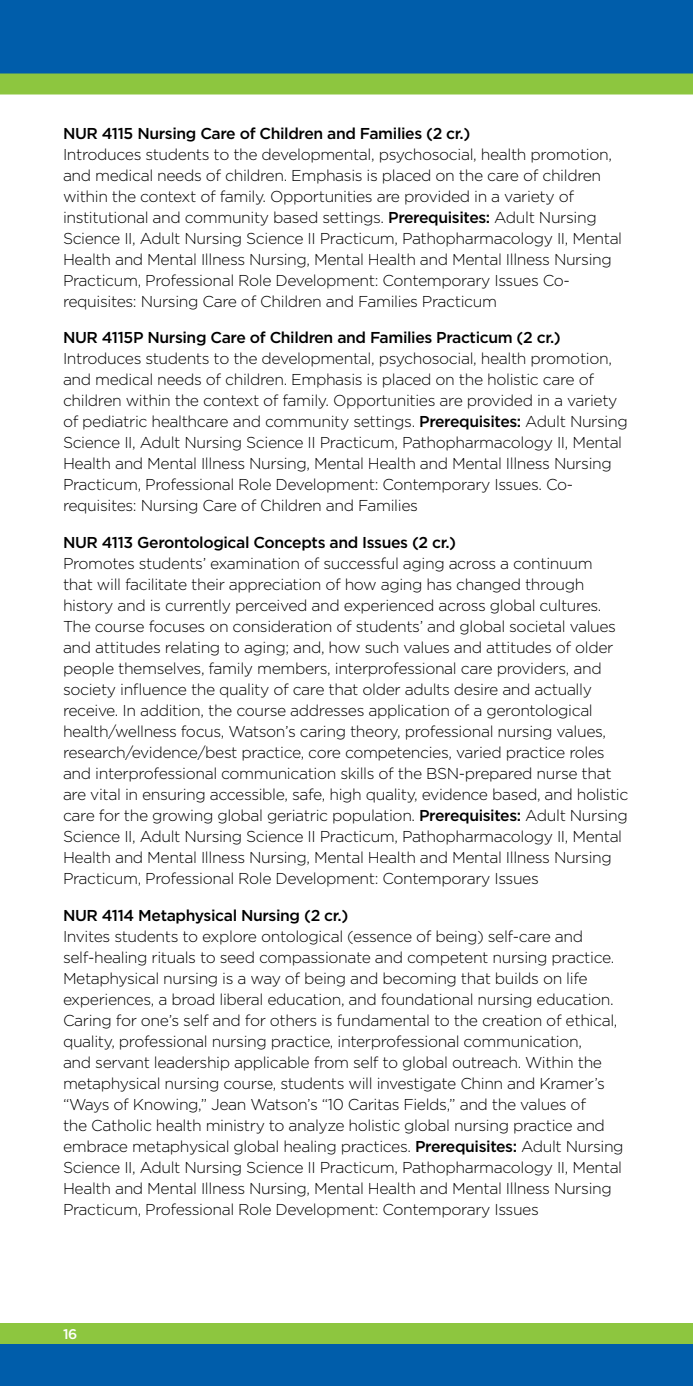
<style>
.page{position:relative;width:693px;height:1386px;background:#fff}
.page>*{position:absolute;margin:0;border:0;box-sizing:border-box;transform-origin:0 0}
.t1{font:300 15.75px/21px "Gotham";letter-spacing:-.025em;color:#000}
.t2{font:500 15.75px "Gotham";letter-spacing:-.025em;color:#000}
.t3{font:500 14px "Gotham";color:#fff}
.s1{font-weight:500}
</style>
<div class="page">
<div style="left:0;top:0;width:693px;height:86px;background:#005daa"></div>
<div style="left:0;top:74px;width:693px;height:20px;background:#8dc63f"></div>
<div style="left:0;top:1336px;width:693px;height:50px;background:#005daa"></div>
<div style="left:0;top:1323px;width:693px;height:21px;background:#8dc63f"></div>
<p class="t2" style="left:63px;top:123px;width:409px">NUR 4115 Nursing Care of Children and Families (2 cr.)</p>
<p class="t1" style="left:63px;top:143px;width:561px">Introduces students to the developmental, psychosocial, health promotion, and medical needs of children. Emphasis is placed on the care of children within the context of family. Opportunities are provided in a variety of institutional and community based settings. <span class="s1">Prerequisites:</span> Adult Nursing Science II, Adult Nursing Science II Practicum, Pathopharmacology II, Mental Health and Mental Illness Nursing, Mental Health and Mental Illness Nursing Practicum, Professional Role Development: Contemporary Issues Co&shy;requisites: Nursing Care of Children and Families Practicum</p>
<p class="t2" style="left:63px;top:327px;width:499px">NUR 4115P Nursing Care of Children and Families Practicum (2 cr.)</p>
<p class="t1" style="left:63px;top:348px;width:566px">Introduces students to the developmental, psychosocial, health promotion, and medical needs of children. Emphasis is placed on the holistic care of children within the context of family. Opportunities are provided in a variety of pediatric healthcare and community settings. <span class="s1">Prerequisites:</span> Adult Nursing Science II, Adult Nursing Science II Practicum, Pathopharmacology II, Mental Health and Mental Illness Nursing, Mental Health and Mental Illness Nursing Practicum, Professional Role Development: Contemporary Issues. Co&shy;requisites: Nursing Care of Children and Families</p>
<p class="t2" style="left:63px;top:532px;width:395px">NUR 4113 Gerontological Concepts and Issues (2 cr.)</p>
<p class="t1" style="left:63px;top:553px;width:567px">Promotes students’ examination of successful aging across a continuum<br>that will facilitate their appreciation of how aging has changed through history and is currently perceived and experienced across global cultures.<br>The course focuses on consideration of students’ and global societal values and attitudes relating to aging; and, how such values and attitudes of older people themselves, family members, interprofessional care providers, and society influence the quality of care that older adults desire and actually receive. In addition, the course addresses application of a gerontological health/wellness focus, Watson’s caring theory, professional nursing values, research/evidence/best practice, core competencies, varied practice roles and interprofessional communication skills of the BSN-prepared nurse that are vital in ensuring accessible, safe, high quality, evidence based, and holistic care for the growing global geriatric population. <span class="s1">Prerequisites:</span> Adult Nursing Science II, Adult Nursing Science II Practicum, Pathopharmacology II, Mental Health and Mental Illness Nursing, Mental Health and Mental Illness Nursing Practicum, Professional Role Development: Contemporary Issues</p>
<p class="t2" style="left:63px;top:905px;width:287px">NUR 4114 Metaphysical Nursing (2 cr.)</p>
<p class="t1" style="left:63px;top:925px;width:562px">Invites students to explore ontological (essence of being) self-care and self-healing rituals to seed compassionate and competent nursing practice.<br>Metaphysical nursing is a way of being and becoming that builds on life experiences, a broad liberal education, and foundational nursing education.<br>Caring for one’s self and for others is fundamental to the creation of ethical, quality, professional nursing practice, interprofessional communication,<br>and servant leadership applicable from self to global outreach. Within the metaphysical nursing course, students will investigate Chinn and Kramer’s “Ways of Knowing,” Jean Watson’s “10 Caritas Fields,” and the values of<br>the Catholic health ministry to analyze holistic global nursing practice and embrace metaphysical global healing practices. <span class="s1">Prerequisites:</span> Adult Nursing Science II, Adult Nursing Science II Practicum, Pathopharmacology II, Mental Health and Mental Illness Nursing, Mental Health and Mental Illness Nursing Practicum, Professional Role Development: Contemporary Issues</p>
<p class="t3" style="left:63px;top:1325px;width:16px">16</p>
</div>
